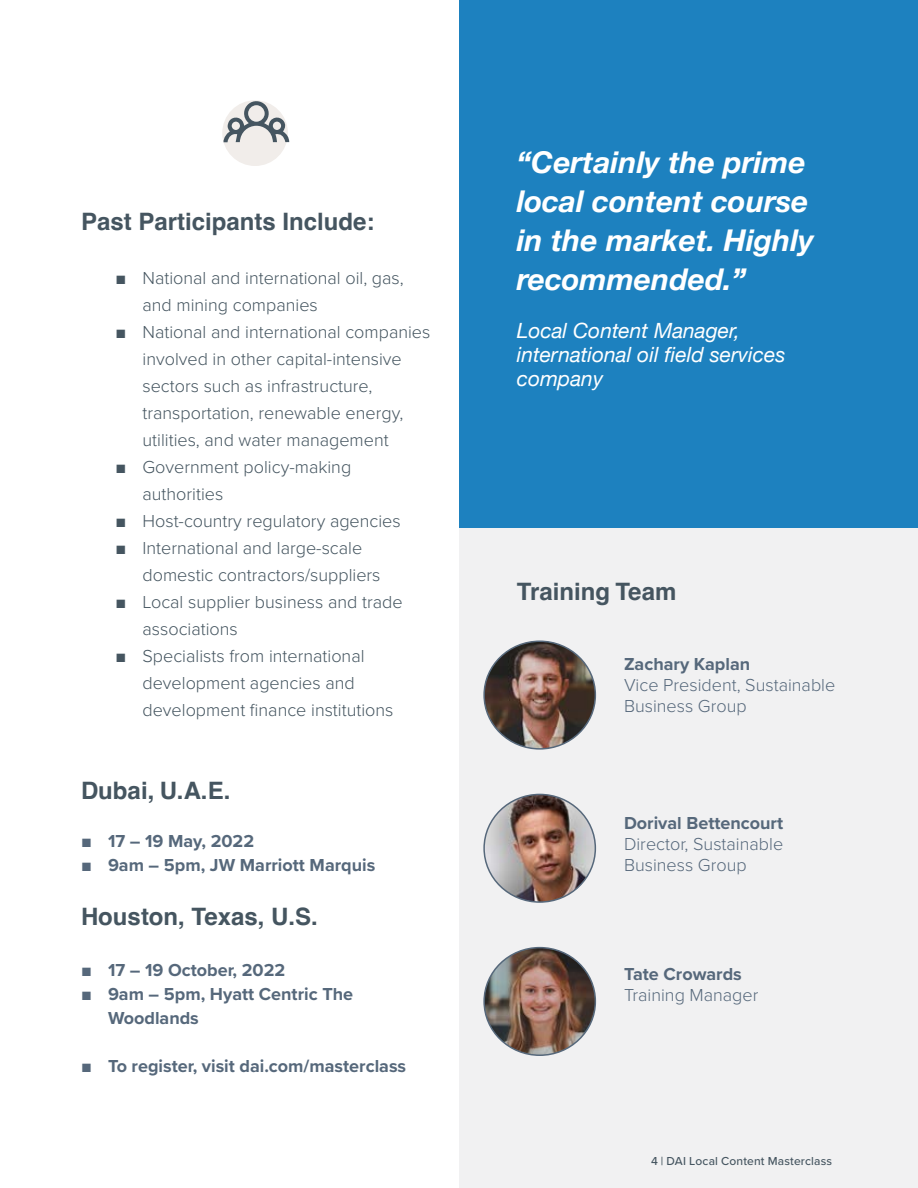
<style>
.page{position:relative;width:918px;height:1188px;background:#fff}
.page>*{position:absolute;margin:0;border:0;box-sizing:border-box;transform-origin:0 0}
.t1{font:italic 700 30px/39px "Helvetica Neue";color:#fff}
.t2{font:700 24px "Helvetica";color:#455560}
.t3{font:italic 21px/24px "Helvetica Neue";color:#fff}
.t4{font:300 18px/27px "Proxima Nova";color:#455560}
.t5{font:700 18px/24px "Proxima Nova";color:#56687b}
.t6{font:300 18px/21px "Proxima Nova";color:#56687b}
.t7{font:500 12px "Proxima Nova";letter-spacing:.015em;color:#455560}
.s1{font-family:"Arial";font-weight:400}
</style>
<div class="page">
<div style="left:222px;top:100px;width:66px;height:66px;background:#f1edea;border-radius:50%"></div>
<svg style="left:224px;top:101px;width:65px;height:41px"></svg>
<div style="left:459px;top:0;width:459px;height:528px;background:#1d81bf"></div>
<div style="left:459px;top:528px;width:459px;height:660px;background:#f1f1f2"></div>
<img style="left:486px;top:643px;width:109px;height:105px">
<div style="left:483px;top:640px;width:113px;height:110px;border:2px solid #56687b;border-radius:50%"></div>
<img style="left:484px;top:794px;width:111px;height:108px">
<div style="left:483px;top:794px;width:113px;height:109px;border:2px solid #56687b;border-radius:50%"></div>
<img style="left:486px;top:948px;width:109px;height:107px">
<div style="left:483px;top:947px;width:113px;height:109px;border:2px solid #56687b;border-radius:50%"></div>
<h2 class="t2" style="left:81px;top:207px;width:295px">Past Participants Include:</h2>
<p class="t4" style="left:142px;top:264px;width:263px;text-indent:-27px"><span class="s1">■</span> National and international oil, gas, and mining companies</p>
<p class="t4" style="left:142px;top:318px;width:289px;text-indent:-27px"><span class="s1">■</span> National and international companies involved in other capital-intensive sectors such as infrastructure, transportation, renewable energy, utilities, and water management</p>
<p class="t4" style="left:142px;top:453px;width:210px;text-indent:-27px"><span class="s1">■</span> Government policy-making authorities</p>
<p class="t4" style="left:116px;top:507px;width:287px"><span class="s1">■</span> Host-country regulatory agencies</p>
<p class="t4" style="left:142px;top:534px;width:240px;text-indent:-27px"><span class="s1">■</span> International and large-scale domestic contractors/suppliers</p>
<p class="t4" style="left:142px;top:588px;width:262px;text-indent:-27px"><span class="s1">■</span> Local supplier business and trade associations</p>
<p class="t4" style="left:142px;top:642px;width:253px;text-indent:-27px"><span class="s1">■</span> Specialists from international development agencies and development finance institutions</p>
<h2 class="t2" style="left:81px;top:776px;width:151px">Dubai, U.A.E.</h2>
<p class="t5" style="left:81px;top:829px;width:175px"><span class="s1">■</span> 17 – 19 May, 2022</p>
<p class="t5" style="left:81px;top:853px;width:296px"><span class="s1">■</span> 9am – 5pm, JW Marriott Marquis</p>
<h2 class="t2" style="left:81px;top:902px;width:238px">Houston, Texas, U.S.</h2>
<p class="t5" style="left:81px;top:958px;width:206px"><span class="s1">■</span> 17 – 19 October, 2022</p>
<p class="t5" style="left:108px;top:982px;width:247px;text-indent:-27px"><span class="s1">■</span> 9am – 5pm, Hyatt Centric The<br>Woodlands</p>
<p class="t5" style="left:81px;top:1054px;width:327px"><span class="s1">■</span> To register, visit dai.com/masterclass</p>
<h1 class="t1" style="left:517px;top:143px;width:299px">“Certainly the prime local content course in the market. Highly recommended.”</h1>
<p class="t3" style="left:517px;top:319px;width:270px">Local Content Manager, international oil field services company</p>
<h2 class="t2" style="left:517px;top:576px;width:161px">Training Team</h2>
<p class="t5" style="left:624px;top:651px;width:128px">Zachary Kaplan</p>
<p class="t6" style="left:624px;top:673px;width:213px">Vice President, Sustainable<br>Business Group</p>
<p class="t5" style="left:624px;top:810px;width:161px">Dorival Bettencourt</p>
<p class="t6" style="left:624px;top:832px;width:161px">Director, Sustainable<br>Business Group</p>
<p class="t5" style="left:624px;top:962px;width:119px">Tate Crowards</p>
<p class="t6" style="left:624px;top:984px;width:136px">Training Manager</p>
<p class="t7" style="left:651px;top:1152px;width:183px">4 | DAI Local Content Masterclass</p>
</div>
